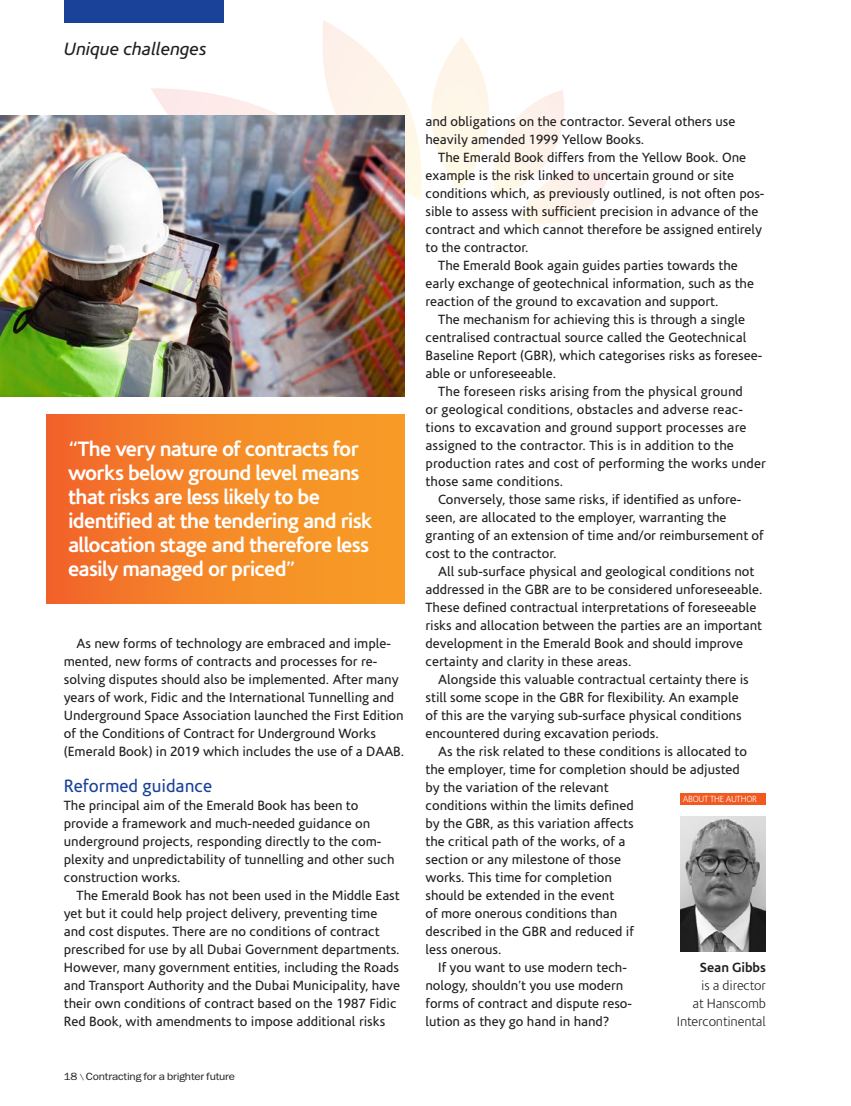
<style>
.page{position:relative;width:851px;height:1106px;background:#fff}
.page>*{position:absolute;margin:0;border:0;box-sizing:border-box;transform-origin:0 0}
.t1{font:700 21px/24px "Corisande";letter-spacing:-.035em;color:#fff}
.t2{font:18px "Corisande";color:#1b4299}
.t3{font:italic 18px "Corisande";color:#231f20}
.t4{font:13.5px/18px "Corisande";color:#231f20}
.t5{font:300 13.5px/18px "Corisande";letter-spacing:-.01em;color:#231f20;text-align:right}
.t6{font:10.5px "ITC Franklin Gothic Std";letter-spacing:-.015em;color:#231f20;scale:1.1 1}
.t7{font:300 9px "Corisande";letter-spacing:-.03em;color:#fff}
.s1{font-weight:700}
</style>
<div class="page">
<div style="left:64px;top:0;width:159px;height:23px;background:#1b4299"></div>
<svg style="left:431px;top:37px;width:179px;height:187px"></svg>
<svg style="left:151px;top:20px;width:271px;height:286px"></svg>
<div style="left:47px;top:414px;width:357px;height:189px;background:linear-gradient(to right,#f2692b,#f8a326)"></div>
<div style="left:680px;top:793px;width:85px;height:11px;background:#f15921"></div>
<img style="left:680px;top:816px;width:85px;height:135px">
<img style="left:0;top:115px;width:404px;height:281px">
<p class="t3" style="left:64px;top:40px;width:144px">Unique challenges</p>
<p class="t1" style="left:68px;top:437px;width:306px">“The very nature of contracts for works below ground level means that risks are less likely to be identified at the tendering and risk allocation stage and therefore less easily managed or priced”</p>
<p class="t4" style="left:64px;top:635px;width:342px;text-indent:13px">As new forms of technology are embraced and imple&shy;mented, new forms of contracts and processes for re&shy;solving disputes should also be implemented. After many years of work, Fidic and the International Tunnelling and Underground Space Association launched the First Edition of the Conditions of Contract for Underground Works (Emerald Book) in 2019 which includes the use of a DAAB.</p>
<p class="t2" style="left:64px;top:776px;width:150px">Reformed guidance</p>
<p class="t4" style="left:64px;top:797px;width:332px">The principal aim of the Emerald Book has been to provide a framework and much-needed guidance on underground projects, responding directly to the com&shy;plexity and unpredictability of tunnelling and other such construction works.</p>
<p class="t4" style="left:64px;top:887px;width:338px;text-indent:13px">The Emerald Book has not been used in the Middle East yet but it could help project delivery, preventing time and cost disputes. There are no conditions of contract prescribed for use by all Dubai Government departments.<br>However, many government entities, including the Roads and Transport Authority and the Dubai Municipality, have their own conditions of contract based on the 1987 Fidic Red Book, with amendments to impose additional risks</p>
<p class="t6" style="left:64px;top:1070px;width:157px">18 <sup>\</sup> Contracting for a brighter future</p>
<p class="t4" style="left:425px;top:113px;width:311px">and obligations on the contractor. Several others use heavily amended 1999 Yellow Books.</p>
<p class="t4" style="left:425px;top:149px;width:340px;text-indent:13px">The Emerald Book differs from the Yellow Book. One example is the risk linked to uncertain ground or site conditions which, as previously outlined, is not often pos&shy;sible to assess with sufficient precision in advance of the contract and which cannot therefore be assigned entirely to the contractor.</p>
<p class="t4" style="left:425px;top:257px;width:330px;text-indent:13px">The Emerald Book again guides parties towards the early exchange of geotechnical information, such as the reaction of the ground to excavation and support.</p>
<p class="t4" style="left:425px;top:311px;width:338px;text-indent:13px">The mechanism for achieving this is through a single centralised contractual source called the Geotechnical Baseline Report (GBR), which categorises risks as foresee&shy;able or unforeseeable.</p>
<p class="t4" style="left:425px;top:383px;width:342px;text-indent:13px">The foreseen risks arising from the physical ground<br>or geological conditions, obstacles and adverse reac&shy;tions to excavation and ground support processes are assigned to the contractor. This is in addition to the production rates and cost of performing the works under those same conditions.</p>
<p class="t4" style="left:425px;top:491px;width:340px;text-indent:13px">Conversely, those same risks, if identified as unfore&shy;seen, are allocated to the employer, warranting the granting of an extension of time and/or reimbursement of cost to the contractor.</p>
<p class="t4" style="left:425px;top:563px;width:338px;text-indent:13px">All sub-surface physical and geological conditions not addressed in the GBR are to be considered unforeseeable.<br>These defined contractual interpretations of foreseeable risks and allocation between the parties are an important development in the Emerald Book and should improve certainty and clarity in these areas.</p>
<p class="t4" style="left:425px;top:670px;width:325px;text-indent:13px">Alongside this valuable contractual certainty there is still some scope in the GBR for flexibility. An example of this are the varying sub-surface physical conditions encountered during excavation periods.</p>
<p class="t4" style="left:425px;top:742px;width:323px;text-indent:13px">As the risk related to these conditions is allocated to the employer, time for completion should be adjusted by the variation of the relevant<br>conditions within the limits defined<br>by the GBR, as this variation affects<br>the critical path of the works, of a<br>section or any milestone of those<br>works. This time for completion<br>should be extended in the event<br>of more onerous conditions than<br>described in the GBR and reduced if<br>less onerous.</p>
<p class="t4" style="left:425px;top:958px;width:208px;text-indent:13px">If you want to use modern tech&shy;nology, shouldn’t you use modern forms of contract and dispute reso&shy;lution as they go hand in hand?</p>
<p class="t7" style="left:682px;top:794px;width:75px">ABOUT THE AUTHOR</p>
<p class="t5" style="left:676px;top:959px;width:90px"><span class="s1">Sean Gibbs<br></span>is a director<br>at Hanscomb<br>Intercontinental</p>
</div>
